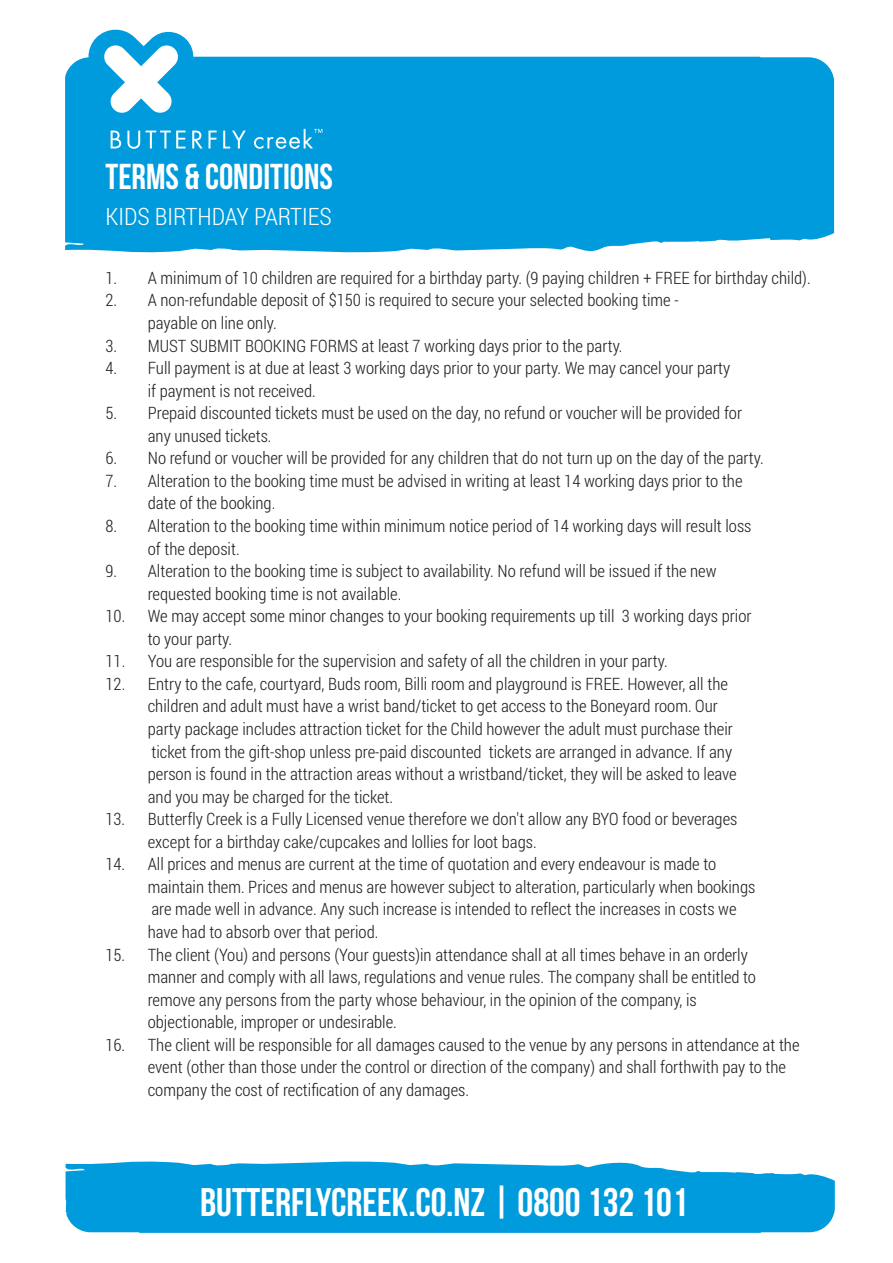
<style>
.page{position:relative;width:893px;height:1263px;background:#fff}
.page>*{position:absolute;margin:0;border:0;box-sizing:border-box;transform-origin:0 0}
.t1{font:39.9px "Bebas Neue";color:#fff}
.t2{font:36px "Bebas Neue";color:#fff}
.t3{font:300 24px "Roboto Condensed";color:#fff}
.t4{font:300 17.1px/22.5px "Roboto Condensed";color:#231f20}
</style>
<div class="page">
<div style="left:65px;top:57px;width:769px;height:196px;background:#009bdc"></div>
<svg style="left:66px;top:1161px;width:769px;height:72px;background:#13a2de"></svg>
<svg style="left:73px;top:29px;width:173px;height:120px"></svg>
<svg style="left:254px;top:129px;width:68px;height:20px"></svg>
<h2 class="t2" style="left:106px;top:162px;width:229px">TERMS &amp; CONDITIONS</h2>
<h3 class="t3" style="left:106px;top:200px;width:228px">KIDS BIRTHDAY PARTIES</h3>
<p class="t4" style="left:106px;top:266px;width:707px">1. A minimum of 10 children are required for a birthday party. (9 paying children + FREE for birthday child).</p>
<p class="t4" style="left:148px;top:289px;width:532px;text-indent:-42px">2. A non-refundable deposit of $150 is required to secure your selected booking time - payable on line only.</p>
<p class="t4" style="left:106px;top:334px;width:519px">3. MUST SUBMIT BOOKING FORMS at least 7 working days prior to the party.</p>
<p class="t4" style="left:148px;top:356px;width:584px;text-indent:-42px">4. Full payment is at due at least 3 working days prior to your party. We may cancel your party if payment is not received.</p>
<p class="t4" style="left:148px;top:401px;width:596px;text-indent:-42px">5. Prepaid discounted tickets must be used on the day, no refund or voucher will be provided for any unused tickets.</p>
<p class="t4" style="left:106px;top:446px;width:660px">6. No refund or voucher will be provided for any children that do not turn up on the day of the party.</p>
<p class="t4" style="left:148px;top:469px;width:596px;text-indent:-42px">7. Alteration to the booking time must be advised in writing at least 14 working days prior to the date of the booking.</p>
<p class="t4" style="left:148px;top:514px;width:605px;text-indent:-42px">8. Alteration to the booking time within minimum notice period of 14 working days will result loss of the deposit.</p>
<p class="t4" style="left:148px;top:559px;width:570px;text-indent:-42px">9. Alteration to the booking time is subject to availability. No refund will be issued if the new requested booking time is not available.</p>
<p class="t4" style="left:148px;top:604px;width:605px;text-indent:-42px">10. We may accept some minor changes to your booking requirements up till 3 working days prior to your party.</p>
<p class="t4" style="left:106px;top:649px;width:564px">11. You are responsible for the supervision and safety of all the children in your party.</p>
<p class="t4" style="left:148px;top:672px;width:590px;text-indent:-42px">12. Entry to the cafe, courtyard, Buds room, Billi room and playground is FREE. However, all the children and adult must have a wrist band/ticket to get access to the Boneyard room. Our party package includes attraction ticket for the Child however the adult must purchase their ticket from the gift-shop unless pre-paid discounted tickets are arranged in advance. If any person is found in the attraction areas without a wristband/ticket, they will be asked to leave and you may be charged for the ticket.</p>
<p class="t4" style="left:148px;top:807px;width:591px;text-indent:-42px">13. Butterfly Creek is a Fully Licensed venue therefore we don't allow any BYO food or beverages except for a birthday cake/cupcakes and lollies for loot bags.</p>
<p class="t4" style="left:148px;top:852px;width:609px;text-indent:-42px">14. All prices and menus are current at the time of quotation and every endeavour is made to maintain them. Prices and menus are however subject to alteration, particularly when bookings are made well in advance. Any such increase is intended to reflect the increases in costs we have had to absorb over that period.</p>
<p class="t4" style="left:148px;top:943px;width:610px;text-indent:-42px">15. The client (You) and persons (Your guests)in attendance shall at all times behave in an orderly manner and comply with all laws, regulations and venue rules. The company shall be entitled to remove any persons from the party whose behaviour, in the opinion of the company, is objectionable, improper or undesirable.</p>
<p class="t4" style="left:148px;top:1033px;width:653px;text-indent:-42px">16. The client will be responsible for all damages caused to the venue by any persons in attendance at the event (other than those under the control or direction of the company) and shall forthwith pay to the company the cost of rectification of any damages.</p>
<h1 class="t1" style="left:200px;top:1186px;width:489px">BUTTERFLYCREEK.CO.NZ | 0800 132 101</h1>
</div>
